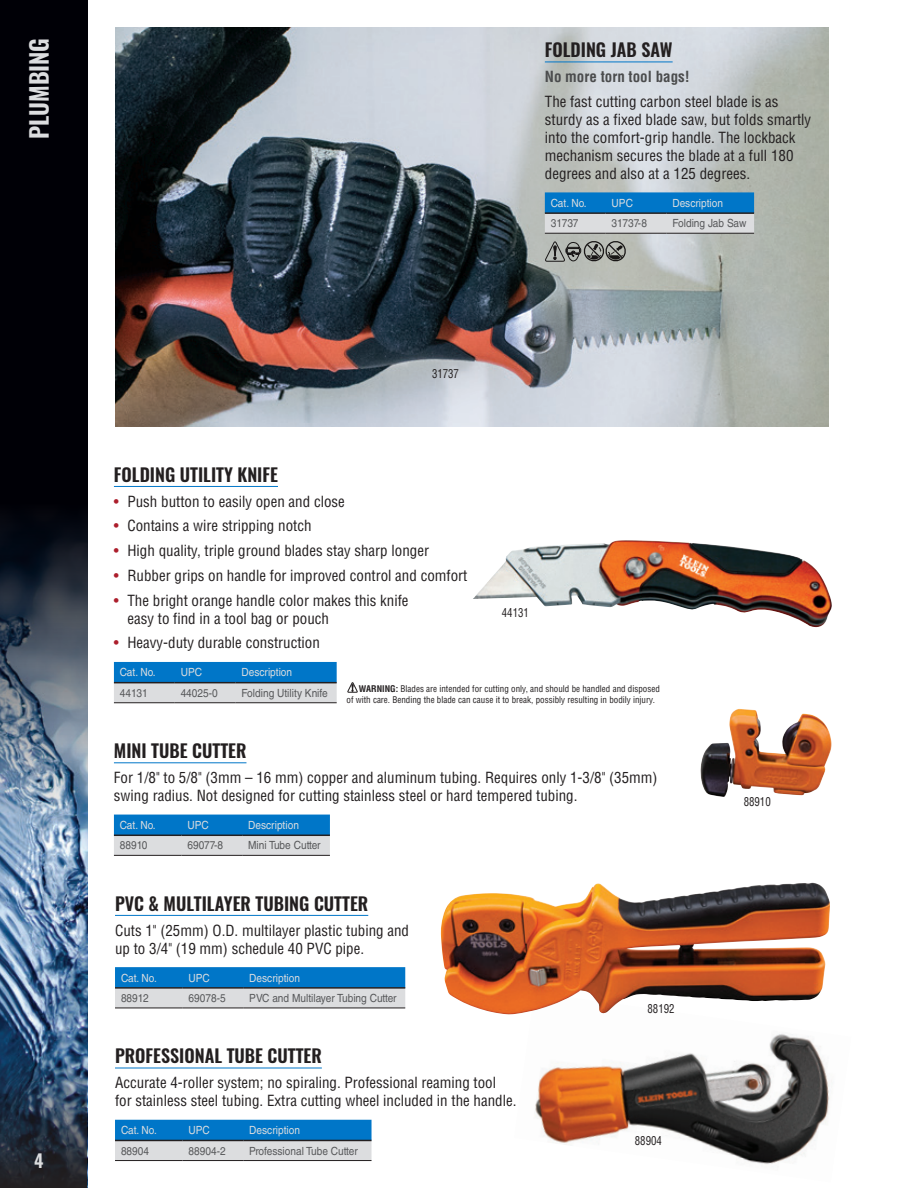
<style>
.page{position:relative;width:918px;height:1188px;background:#fff}
.page>*{position:absolute;margin:0;border:0;box-sizing:border-box;transform-origin:0 0}
.t1{font:600 24px "Oswald";color:#dcdddf}
.t2{font:600 18px "Oswald";color:#231f20}
.t3{font:600 18px "Oswald";color:#dcdddf}
.t4{font:condensed 15px/18px "Helvetica LT Std";color:#231f20}
.t5{font:700 condensed 15px "Helvetica LT Std";color:#4b4c4d}
.t6{font:condensed 12px "Helvetica LT Std";color:#231f20;scale:.9 1}
.t7{font:11.25px "Helvetica LT Std";color:#57585a;scale:.9 1}
.t8{font:11.25px "Helvetica LT Std";color:#dcdddf;scale:.9 1}
.t9{font:condensed 9px/10.5px "Helvetica LT Std";color:#231f20}
.s1{color:#ac1e2c}
.s2{font-weight:700}
</style>
<div class="page">
<img style="left:535px;top:992px;width:295px;height:173px">
<hr style="left:115px;top:1068px;width:207px;height:1px;background:#0076c8">
<svg style="left:115px;top:1120px;width:257px;height:40px;background:#6aa6d0"></svg>
<hr style="left:115px;top:1140px;width:68px;height:1px;background:#231f20">
<hr style="left:183px;top:1140px;width:60px;height:1px;background:#231f20">
<hr style="left:243px;top:1140px;width:129px;height:1px;background:#231f20">
<hr style="left:115px;top:1160px;width:68px;height:1px;background:#231f20">
<hr style="left:183px;top:1160px;width:60px;height:1px;background:#231f20">
<hr style="left:243px;top:1160px;width:129px;height:1px;background:#231f20">
<hr style="left:114px;top:486px;width:164px;height:1px;background:#0076c8">
<svg style="left:114px;top:662px;width:223px;height:41px;background:#68a3cd"></svg>
<hr style="left:114px;top:682px;width:61px;height:1px;background:#231f20">
<hr style="left:175px;top:682px;width:60px;height:1px;background:#231f20">
<hr style="left:235px;top:682px;width:102px;height:1px;background:#231f20">
<hr style="left:114px;top:703px;width:61px;height:1px;background:#231f20">
<hr style="left:175px;top:703px;width:60px;height:1px;background:#231f20">
<hr style="left:235px;top:703px;width:102px;height:1px;background:#231f20">
<img style="left:473px;top:540px;width:359px;height:88px">
<img style="left:440px;top:883px;width:370px;height:132px">
<hr style="left:115px;top:915px;width:253px;height:1px;background:#0076c8">
<svg style="left:115px;top:967px;width:290px;height:41px;background:#69a5d0"></svg>
<hr style="left:115px;top:987px;width:68px;height:2px;background:#231f20">
<hr style="left:183px;top:987px;width:60px;height:2px;background:#231f20">
<hr style="left:243px;top:987px;width:162px;height:2px;background:#231f20">
<hr style="left:115px;top:1008px;width:68px;height:1px;background:#231f20">
<hr style="left:183px;top:1008px;width:60px;height:1px;background:#231f20">
<hr style="left:243px;top:1008px;width:162px;height:1px;background:#231f20">
<hr style="left:114px;top:762px;width:132px;height:1px;background:#0076c8">
<img style="left:700px;top:709px;width:132px;height:88px">
<svg style="left:114px;top:815px;width:216px;height:40px;background:#6aa6d0"></svg>
<hr style="left:114px;top:835px;width:67px;height:1px;background:#231f20">
<hr style="left:181px;top:835px;width:61px;height:1px;background:#231f20">
<hr style="left:242px;top:835px;width:88px;height:1px;background:#231f20">
<hr style="left:114px;top:855px;width:67px;height:1px;background:#231f20">
<hr style="left:181px;top:855px;width:61px;height:1px;background:#231f20">
<hr style="left:242px;top:855px;width:88px;height:1px;background:#231f20">
<img style="left:115px;top:27px;width:714px;height:400px">
<hr style="left:545px;top:62px;width:128px;height:1px;background:#0076c8">
<svg style="left:545px;top:192px;width:209px;height:41px;background:#6ba7d1"></svg>
<hr style="left:545px;top:212px;width:61px;height:2px;background:#231f20">
<hr style="left:606px;top:212px;width:60px;height:2px;background:#231f20">
<hr style="left:666px;top:212px;width:88px;height:2px;background:#231f20">
<hr style="left:545px;top:233px;width:61px;height:1px;background:#231f20">
<hr style="left:606px;top:233px;width:60px;height:1px;background:#231f20">
<hr style="left:666px;top:233px;width:88px;height:1px;background:#231f20">
<svg style="left:545px;top:241px;width:81px;height:20px;background:#848581"></svg>
<svg style="left:348px;top:682px;width:9px;height:10px"></svg>
<div style="left:0;top:0;width:88px;height:1188px;background:#000006"></div>
<img style="left:0;top:520px;width:87px;height:534px">
<img style="left:0;top:1054px;width:87px;height:134px">
<h1 class="t1" style="left:22px;top:139px;width:103px;rotate:-90deg">PLUMBING</h1>
<p class="t3" style="left:34px;top:1148px;width:11px">4</p>
<p class="t6" style="left:432px;top:366px;width:31px">31737</p>
<p class="t2" style="left:545px;top:38px;width:129px">FOLDING JAB SAW</p>
<p class="t5" style="left:545px;top:67px;width:146px">No more torn tool bags!</p>
<p class="t4" style="left:545px;top:92px;width:268px">The fast cutting carbon steel blade is as sturdy as a fixed blade saw, but folds smartly into the comfort-grip handle. The lockback mechanism secures the blade at a full 180 degrees and also at a 125 degrees.</p>
<p class="t8" style="left:551px;top:196px;width:41px">Cat. No.</p>
<p class="t8" style="left:612px;top:196px;width:25px">UPC</p>
<p class="t8" style="left:672px;top:196px;width:58px">Description</p>
<p class="t7" style="left:551px;top:217px;width:32px">31737</p>
<p class="t7" style="left:612px;top:217px;width:41px">31737-8</p>
<p class="t7" style="left:672px;top:217px;width:84px">Folding Jab Saw</p>
<p class="t2" style="left:114px;top:462px;width:166px">FOLDING UTILITY KNIFE</p>
<p class="t4" style="left:114px;top:492px;width:232px"><span class="s1">•</span> Push button to easily open and close</p>
<p class="t4" style="left:114px;top:517px;width:199px"><span class="s1">•</span> Contains a wire stripping notch</p>
<p class="t4" style="left:114px;top:542px;width:317px"><span class="s1">•</span> High quality, triple ground blades stay sharp longer</p>
<p class="t4" style="left:114px;top:566px;width:355px"><span class="s1">•</span> Rubber grips on handle for improved control and comfort</p>
<p class="t4" style="left:127px;top:591px;width:283px;text-indent:-14px"><span class="s1">•</span> The bright orange handle color makes this knife easy to find in a tool bag or pouch</p>
<p class="t4" style="left:114px;top:634px;width:207px"><span class="s1">•</span> Heavy-duty durable construction</p>
<p class="t8" style="left:120px;top:666px;width:41px">Cat. No.</p>
<p class="t8" style="left:181px;top:666px;width:25px">UPC</p>
<p class="t8" style="left:241px;top:666px;width:58px">Description</p>
<p class="t7" style="left:120px;top:686px;width:32px">44131</p>
<p class="t7" style="left:181px;top:686px;width:43px">44025-0</p>
<p class="t7" style="left:241px;top:686px;width:97px">Folding Utility Knife</p>
<p class="t6" style="left:502px;top:606px;width:31px">44131</p>
<p class="t9" style="left:346px;top:684px;width:315px;text-indent:12px"><span class="s2">WARNING:</span> Blades are intended for cutting only, and should be handled and disposed of with care. Bending the blade can cause it to break, possibly resulting in bodily injury.</p>
<p class="t2" style="left:114px;top:738px;width:134px">MINI TUBE CUTTER</p>
<p class="t4" style="left:114px;top:769px;width:545px">For 1/8" to 5/8" (3mm – 16 mm) copper and aluminum tubing. Requires only 1-3/8" (35mm) swing radius. Not designed for cutting stainless steel or hard tempered tubing.</p>
<p class="t8" style="left:120px;top:818px;width:41px">Cat. No.</p>
<p class="t8" style="left:187px;top:818px;width:25px">UPC</p>
<p class="t8" style="left:248px;top:818px;width:58px">Description</p>
<p class="t7" style="left:120px;top:839px;width:32px">88910</p>
<p class="t7" style="left:187px;top:839px;width:41px">69077-8</p>
<p class="t7" style="left:248px;top:839px;width:82px">Mini Tube Cutter</p>
<p class="t2" style="left:115px;top:891px;width:255px">PVC &amp; MULTILAYER TUBING CUTTER</p>
<p class="t4" style="left:115px;top:921px;width:296px">Cuts 1" (25mm) O.D. multilayer plastic tubing and up to 3/4" (19 mm) schedule 40 PVC pipe.</p>
<p class="t8" style="left:121px;top:971px;width:41px">Cat. No.</p>
<p class="t8" style="left:189px;top:971px;width:25px">UPC</p>
<p class="t8" style="left:249px;top:971px;width:58px">Description</p>
<p class="t7" style="left:121px;top:991px;width:32px">88912</p>
<p class="t7" style="left:189px;top:991px;width:43px">69078-5</p>
<p class="t7" style="left:249px;top:991px;width:165px">PVC and Multilayer Tubing Cutter</p>
<p class="t2" style="left:115px;top:1044px;width:208px">PROFESSIONAL TUBE CUTTER</p>
<p class="t4" style="left:115px;top:1074px;width:403px">Accurate 4-roller system; no spiraling. Professional reaming tool<br>for stainless steel tubing. Extra cutting wheel included in the handle.</p>
<p class="t8" style="left:121px;top:1124px;width:41px">Cat. No.</p>
<p class="t8" style="left:189px;top:1124px;width:25px">UPC</p>
<p class="t8" style="left:249px;top:1124px;width:58px">Description</p>
<p class="t7" style="left:121px;top:1144px;width:33px">88904</p>
<p class="t7" style="left:189px;top:1144px;width:43px">88904-2</p>
<p class="t7" style="left:249px;top:1144px;width:122px">Professional Tube Cutter</p>
<p class="t6" style="left:648px;top:1001px;width:31px">88192</p>
<p class="t6" style="left:635px;top:1133px;width:31px">88904</p>
<p class="t6" style="left:744px;top:794px;width:31px">88910</p>
</div>
